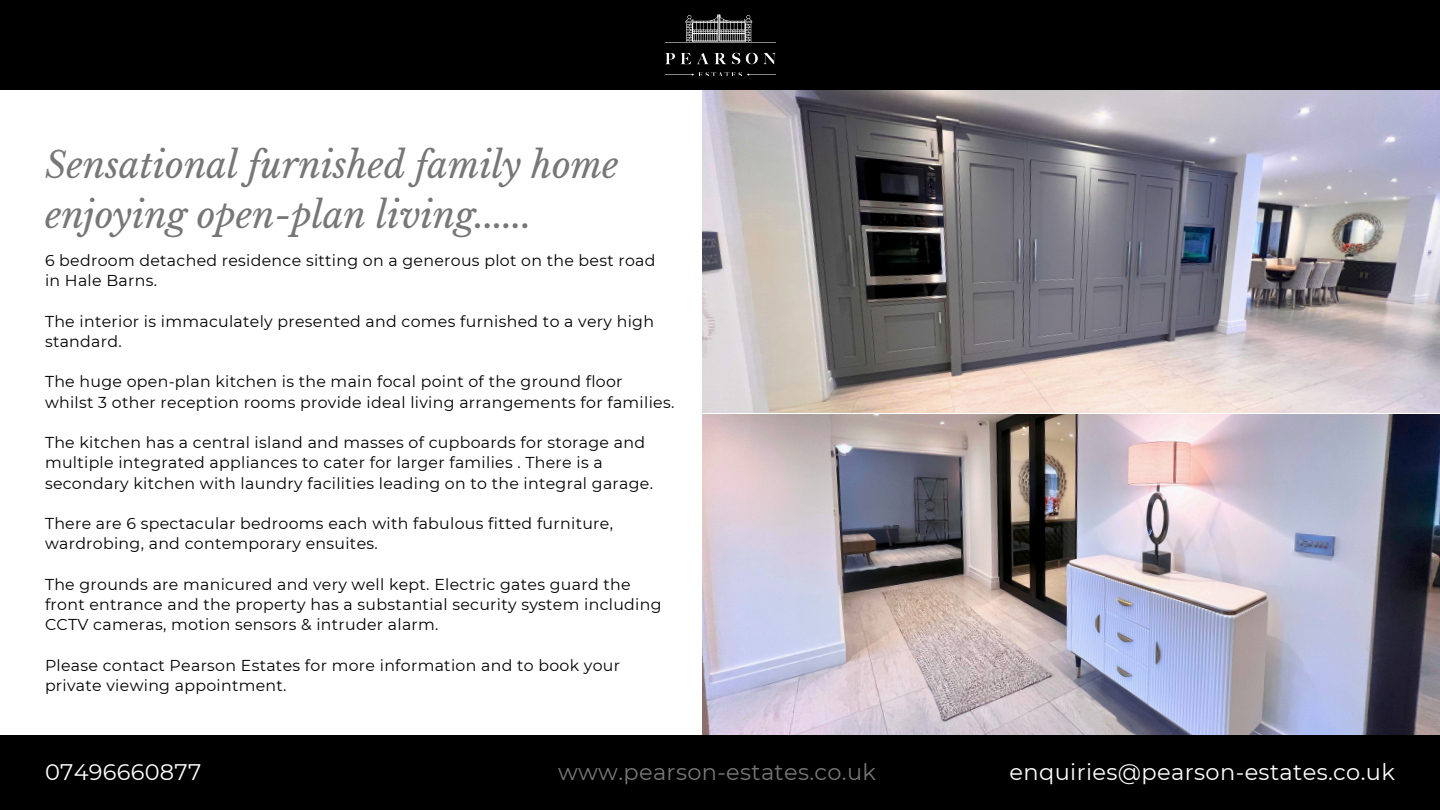
<style>
.page{position:relative;width:1440px;height:810px;background:#fff}
.page>*{position:absolute;margin:0;border:0;box-sizing:border-box;transform-origin:0 0}
.t1{font:italic 36px/50.1px "Libre Baskerville";color:#777}
.t2{font:22.5px "Montserrat";letter-spacing:.015em;color:#fff}
.t3{font:22.5px "Montserrat";letter-spacing:.015em;color:#777}
.t4{font:15.75px/20.2px "Montserrat";letter-spacing:.02em;color:#000}
</style>
<div class="page">
<img style="left:703px;top:90px;width:737px;height:322px">
<img style="left:703px;top:414px;width:737px;height:322px">
<div style="left:0;top:736px;width:1440px;height:74px;background:#000"></div>
<div style="left:0;top:0;width:1440px;height:90px;background:#000"></div>
<img style="left:665px;top:14px;width:110px;height:62px">
<h2 class="t1" style="left:45px;top:141px;width:575px">Sensational furnished family home enjoying open-plan living......</h2>
<p class="t4" style="left:45px;top:250px;width:612px">6 bedroom detached residence sitting on a generous plot on the best road in Hale Barns.</p>
<p class="t4" style="left:45px;top:311px;width:611px">The interior is immaculately presented and comes furnished to a very high standard.</p>
<p class="t4" style="left:45px;top:372px;width:631px">The huge open-plan kitchen is the main focal point of the ground floor whilst 3 other reception rooms provide ideal living arrangements for families.</p>
<p class="t4" style="left:45px;top:432px;width:610px">The kitchen has a central island and masses of cupboards for storage and multiple integrated appliances to cater for larger families . There is a secondary kitchen with laundry facilities leading on to the integral garage.</p>
<p class="t4" style="left:45px;top:513px;width:570px">There are 6 spectacular bedrooms each with fabulous fitted furniture, wardrobing, and contemporary ensuites.</p>
<h2 class="t4" style="left:45px;top:574px;width:618px">The grounds are manicured and very well kept. Electric gates guard the front entrance and the property has a substantial security system including<br>CCTV cameras, motion sensors &amp; intruder alarm.</h2>
<h2 class="t4" style="left:45px;top:655px;width:577px">Please contact Pearson Estates for more information and to book your private viewing appointment.</h2>
<p class="t2" style="left:45px;top:758px;width:158px">07496660877</p>
<h1 class="t3" style="left:558px;top:758px;width:319px">www.pearson-estates.co.uk</h1>
<p class="t2" style="left:1010px;top:758px;width:387px">enquiries@pearson-estates.co.uk</p>
</div>
